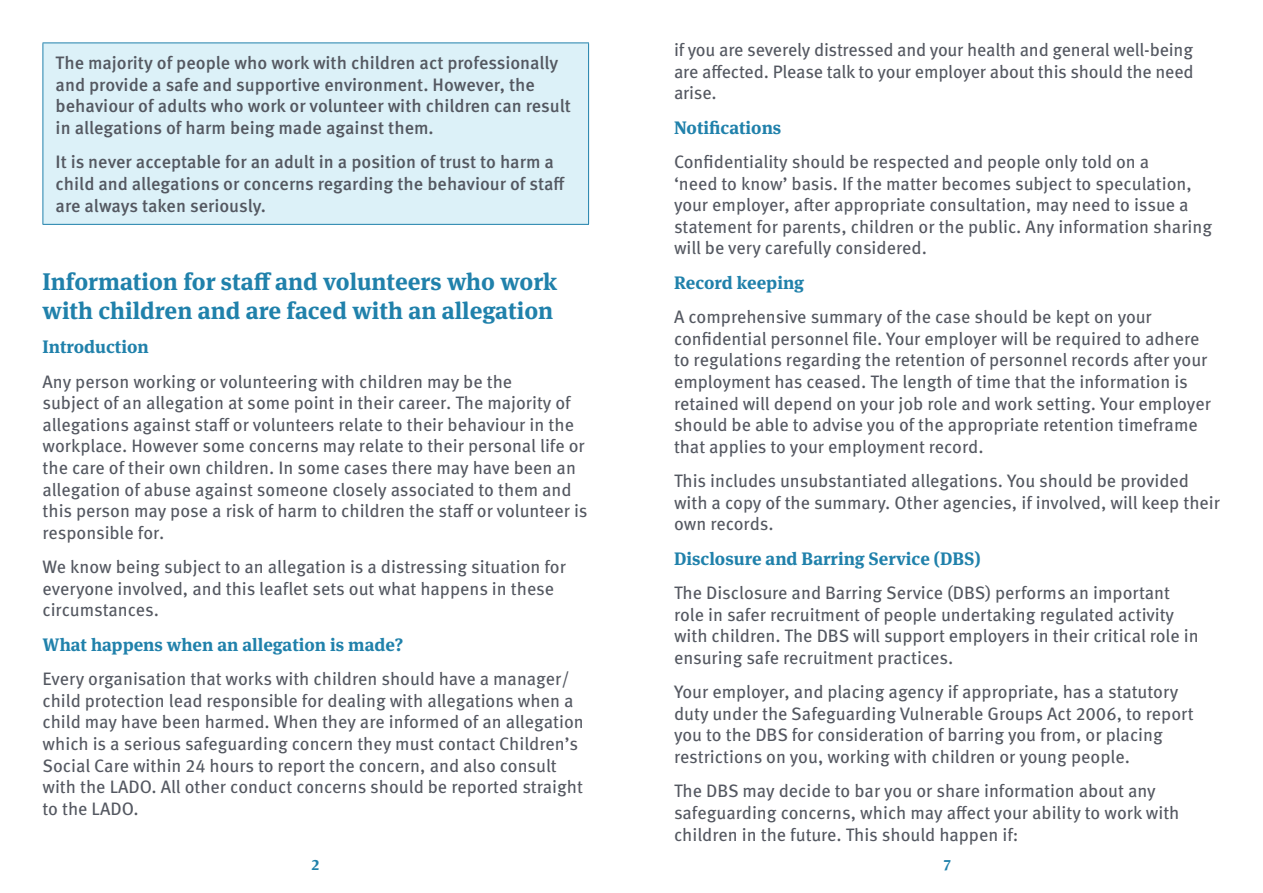
<style>
.page{position:relative;width:1263px;height:893px;background:#fff}
.page>*{position:absolute;margin:0;border:0;box-sizing:border-box;transform-origin:0 0}
.t1{font:700 24px/28.8px "Meta Serif Pro";color:#2081ab}
.t2{font:18px/21.6px "Meta Pro";color:#545861}
.t3{font:500 18px/21.6px "Meta Pro";color:#545861}
.t4{font:700 18px "Meta Serif Pro";color:#2081ab}
.t5{font:700 15px "Meta Serif Pro";color:#2081ab}
</style>
<div class="page">
<div style="left:43px;top:43px;width:546px;height:181px;background:#dcf1f8"></div>
<hr style="left:43px;top:43px;width:546px;height:1px;background:#2081ab">
<hr style="left:43px;top:43px;width:1px;height:181px;background:#2081ab">
<hr style="left:588px;top:43px;width:1px;height:181px;background:#2081ab">
<hr style="left:43px;top:224px;width:546px;height:1px;background:#2081ab">
<p class="t3" style="left:56px;top:51px;width:517px">The majority of people who work with children act professionally and provide a safe and supportive environment. However, the behaviour of adults who work or volunteer with children can result in allegations of harm being made against them.</p>
<p class="t3" style="left:56px;top:150px;width:511px">It is never acceptable for an adult in a position of trust to harm a child and allegations or concerns regarding the behaviour of staff are always taken seriously.</p>
<h1 class="t1" style="left:43px;top:265px;width:516px">Information for staff and volunteers who work with children and are faced with an allegation</h1>
<p class="t4" style="left:43px;top:332px;width:108px">Introduction</p>
<p class="t2" style="left:43px;top:369px;width:547px">Any person working or volunteering with children may be the<br>subject of an allegation at some point in their career. The majority of allegations against staff or volunteers relate to their behaviour in the workplace. However some concerns may relate to their personal life or the care of their own children. In some cases there may have been an allegation of abuse against someone closely associated to them and this person may pose a risk of harm to children the staff or volunteer is responsible for.</p>
<p class="t2" style="left:43px;top:555px;width:525px">We know being subject to an allegation is a distressing situation for everyone involved, and this leaflet sets out what happens in these circumstances.</p>
<p class="t4" style="left:43px;top:630px;width:362px">What happens when an allegation is made?</p>
<p class="t2" style="left:43px;top:667px;width:543px">Every organisation that works with children should have a manager/ child protection lead responsible for dealing with allegations when a child may have been harmed. When they are informed of an allegation which is a serious safeguarding concern they must contact Children’s Social Care within 24 hours to report the concern, and also consult with the LADO. All other conduct concerns should be reported straight to the LADO.</p>
<p class="t5" style="left:312px;top:853px;width:9px">2</p>
<p class="t2" style="left:674px;top:38px;width:521px;text-align:justify">if you are severely distressed and your health and general well-being are affected. Please talk to your employer about this should the need arise.</p>
<p class="t4" style="left:674px;top:113px;width:109px">Notifications</p>
<p class="t2" style="left:674px;top:150px;width:540px">Confidentiality should be respected and people only told on a<br>‘need to know’ basis. If the matter becomes subject to speculation, your employer, after appropriate consultation, may need to issue a statement for parents, children or the public. Any information sharing will be very carefully considered.</p>
<p class="t4" style="left:674px;top:268px;width:131px">Record keeping</p>
<p class="t2" style="left:674px;top:305px;width:538px">A comprehensive summary of the case should be kept on your confidential personnel file. Your employer will be required to adhere to regulations regarding the retention of personnel records after your employment has ceased. The length of time that the information is retained will depend on your job role and work setting. Your employer should be able to advise you of the appropriate retention timeframe that applies to your employment record.</p>
<p class="t2" style="left:674px;top:469px;width:548px">This includes unsubstantiated allegations. You should be provided with a copy of the summary. Other agencies, if involved, will keep their own records.</p>
<p class="t4" style="left:674px;top:544px;width:308px">Disclosure and Barring Service (DBS)</p>
<p class="t2" style="left:674px;top:581px;width:526px">The Disclosure and Barring Service (DBS) performs an important role in safer recruitment of people undertaking regulated activity with children. The DBS will support employers in their critical role in ensuring safe recruitment practices.</p>
<p class="t2" style="left:674px;top:680px;width:521px">Your employer, and placing agency if appropriate, has a statutory duty under the Safeguarding Vulnerable Groups Act 2006, to report you to the DBS for consideration of barring you from, or placing restrictions on you, working with children or young people.</p>
<p class="t2" style="left:674px;top:779px;width:507px">The DBS may decide to bar you or share information about any safeguarding concerns, which may affect your ability to work with children in the future. This should happen if:</p>
<p class="t5" style="left:944px;top:853px;width:9px">7</p>
</div>
